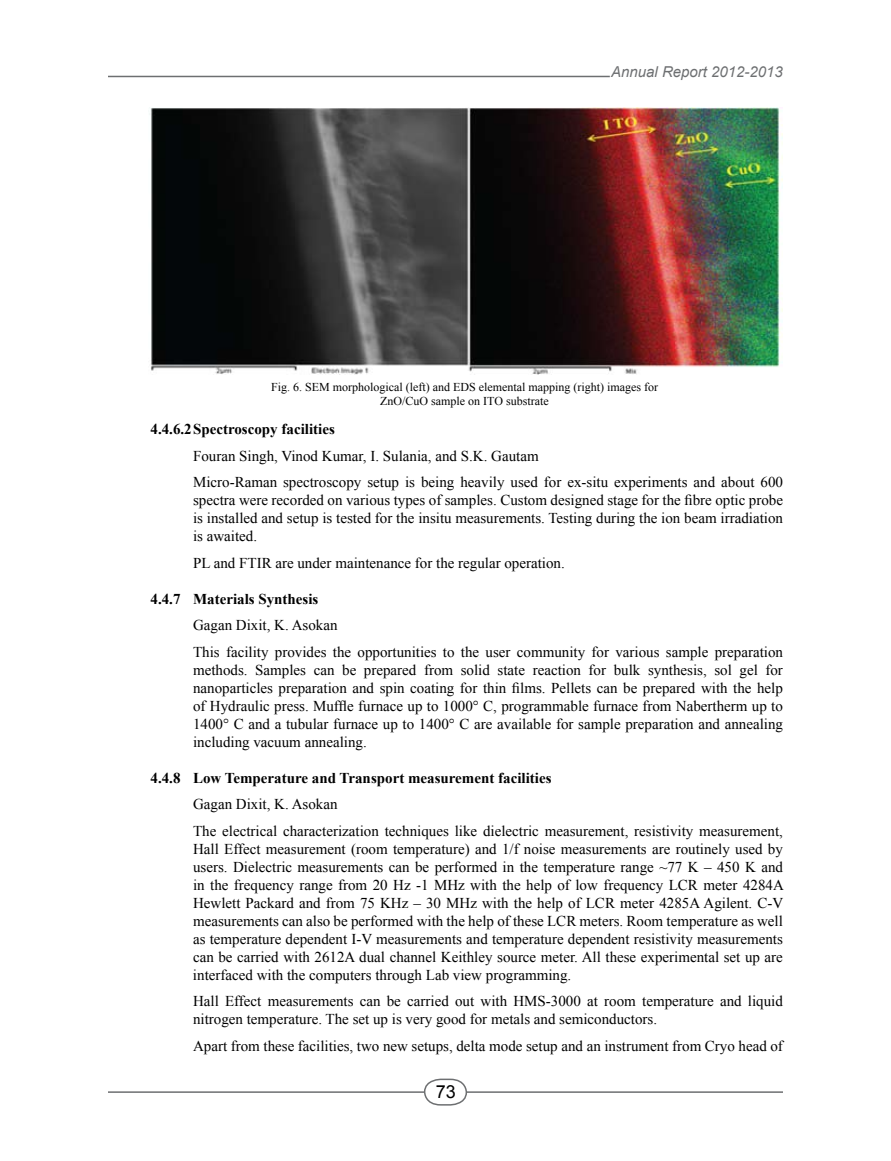
<style>
.page{position:relative;width:891px;height:1161px;background:#fff}
.page>*{position:absolute;margin:0;border:0;box-sizing:border-box;transform-origin:0 0}
.t1{font:18px "Arial";color:#000}
.t2{font:15px/18px "Times New Roman";color:#000}
.t3{font:700 15px "Times New Roman";color:#000}
.t4{font:italic 15px "Arial";color:#6d6f71}
.t5{font:12px/14.4px "Times New Roman";color:#000;text-align:center}
</style>
<div class="page">
<hr style="left:108px;top:76px;width:502px;height:1px;background:#6d6f71">
<hr style="left:108px;top:1091px;width:675px;height:2px;background:#6d6f71">
<svg style="left:423px;top:1078px;width:45px;height:28px"></svg>
<img style="left:150px;top:107px;width:633px;height:268px">
<p class="t4" style="left:611px;top:62px;width:173px">Annual Report 2012-2013</p>
<p class="t5" style="left:271px;top:379px;width:388px">Fig. 6. SEM morphological (left) and EDS elemental mapping (right) images for<br>ZnO/CuO sample on ITO substrate</p>
<p class="t3" style="left:151px;top:419px;width:186px">4.4.6.2Spectroscopy facilities</p>
<p class="t2" style="left:193px;top:442px;width:591px;line-height:26.5px">Fouran Singh, Vinod Kumar, I. Sulania, and S.K. Gautam<br>Micro-Raman spectroscopy setup is being heavily used for ex-situ experiments and about 600</p>
<p class="t2" style="left:193px;top:491px;width:591px;text-align:justify">spectra were recorded on various types of samples. Custom designed stage for the fibre optic probe is installed and setup is tested for the insitu measurements. Testing during the ion beam irradiation is awaited.</p>
<p class="t2" style="left:193px;top:554px;width:373px">PL and FTIR are under maintenance for the regular operation.</p>
<p class="t3" style="left:151px;top:588px;width:169px">4.4.7 Materials Synthesis</p>
<p class="t2" style="left:193px;top:612px;width:591px;line-height:26.5px">Gagan Dixit, K. Asokan<br>This facility provides the opportunities to the user community for various sample preparation</p>
<p class="t2" style="left:193px;top:661px;width:592px;text-align:justify">methods. Samples can be prepared from solid state reaction for bulk synthesis, sol gel for nanoparticles preparation and spin coating for thin films. Pellets can be prepared with the help of Hydraulic press. Muffle furnace up to 1000° C, programmable furnace from Nabertherm up to 1400° C and a tubular furnace up to 1400° C are available for sample preparation and annealing including vacuum annealing.</p>
<p class="t3" style="left:151px;top:767px;width:402px">4.4.8 Low Temperature and Transport measurement facilities</p>
<p class="t2" style="left:193px;top:791px;width:591px;line-height:26.5px">Gagan Dixit, K. Asokan<br>The electrical characterization techniques like dielectric measurement, resistivity measurement,</p>
<p class="t2" style="left:193px;top:840px;width:592px;text-align:justify">Hall Effect measurement (room temperature) and 1/f noise measurements are routinely used by users. Dielectric measurements can be performed in the temperature range ~77 K – 450 K and in the frequency range from 20 Hz -1 MHz with the help of low frequency LCR meter 4284A Hewlett Packard and from 75 KHz – 30 MHz with the help of LCR meter 4285A Agilent. C-V measurements can also be performed with the help of these LCR meters. Room temperature as well as temperature dependent I-V measurements and temperature dependent resistivity measurements can be carried with 2612A dual channel Keithley source meter. All these experimental set up are interfaced with the computers through Lab view programming.</p>
<p class="t2" style="left:193px;top:992px;width:591px">Hall Effect measurements can be carried out with HMS-3000 at room temperature and liquid nitrogen temperature. The set up is very good for metals and semiconductors.</p>
<p class="t2" style="left:193px;top:1037px;width:591px">Apart from these facilities, two new setups, delta mode setup and an instrument from Cryo head of</p>
<p class="t1" style="left:436px;top:1080px;width:22px">73</p>
</div>
